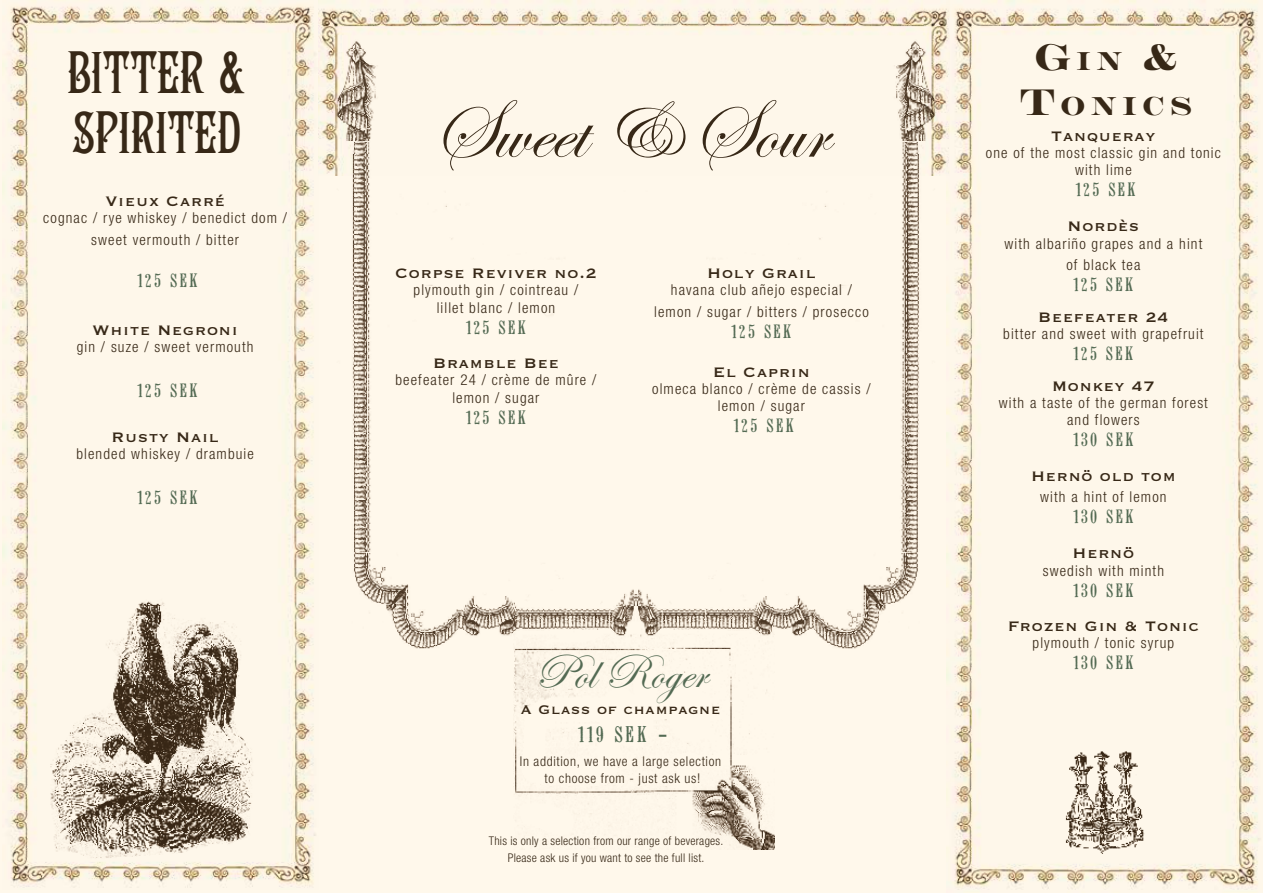
<style>
.page{position:relative;width:1263px;height:893px;background:#fff8eb}
.page>*{position:absolute;margin:0;border:0;box-sizing:border-box;transform-origin:0 0}
.t1{font:85.5px "Edwardian Script ITC";color:#372817}
.t2{font:49.5px/59.4px "ARIDI70";color:#372817}
.t3{font:49.5px "Edwardian Script ITC";color:#536a53}
.t4{font:37.5px "Engravers DT Solid";color:#372817}
.t5{font:26.25px "Engravers DT Solid";letter-spacing:.215em;color:#372817}
.t6{font:22.5px "Archive Old Style Condensed";letter-spacing:.1em;color:#536a53;scale:1.33 1}
.t7{font:19.2px "Archive Old Style Condensed";letter-spacing:.1em;color:#536a53;scale:1.33 1}
.t8{font:18px "Copperplate Gothic Std 31 BC";letter-spacing:.05em;color:#372817}
.t9{font:16.5px "Copperplate Gothic Std 31 BC";letter-spacing:.05em;color:#372817}
.t10{font:300 condensed 15px/17.2px "Helvetica Neue LT Std";letter-spacing:.075em;color:#372817;text-align:center}
.t11{font:300 condensed 13.5px/16.5px "Helvetica Neue LT Std";letter-spacing:.05em;color:#372817;text-align:center}
.t12{font:300 condensed 12px/16.5px "Helvetica Neue LT Std";letter-spacing:.02em;color:#372817;text-align:center}
.s1{font-size:26.25px}
.s2{font-size:37.5px}
</style>
<div class="page">
<img style="left:3px;top:0;width:313px;height:888px">
<img style="left:318px;top:0;width:629px;height:163px">
<img style="left:947px;top:0;width:313px;height:890px">
<img style="left:314px;top:24px;width:632px;height:634px">
<img style="left:513px;top:611px;width:261px;height:239px">
<img style="left:33px;top:579px;width:243px;height:291px">
<img style="left:1055px;top:734px;width:97px;height:121px">
<h2 class="t2" style="left:67px;top:43px;width:180px">BITTER &amp;<br>SPIRITED</h2>
<p class="t8" style="left:105px;top:192px;width:121px">Vieux Carré</p>
<p class="t10" style="left:43px;top:207px;width:245px;line-height:21.6px">cognac / rye whiskey / benedict dom / sweet vermouth / bitter</p>
<p class="t7" style="left:138px;top:273px;width:46px">125 SEK</p>
<p class="t8" style="left:92px;top:321px;width:147px">White Negroni</p>
<p class="t10" style="left:77px;top:338px;width:178px">gin / suze / sweet vermouth</p>
<p class="t7" style="left:138px;top:383px;width:46px">125 SEK</p>
<p class="t8" style="left:111px;top:428px;width:109px">Rusty Nail</p>
<p class="t10" style="left:76px;top:445px;width:179px">blended whiskey / drambuie</p>
<p class="t7" style="left:138px;top:490px;width:46px">125 SEK</p>
<h1 class="t1" style="left:432px;top:83px;width:396px">Sweet &amp; Sour</h1>
<p class="t8" style="left:395px;top:264px;width:203px">Corpse Reviver no.2</p>
<p class="t10" style="left:414px;top:281px;width:166px">plymouth gin / cointreau / lillet blanc / lemon</p>
<p class="t7" style="left:466px;top:320px;width:46px">125 SEK</p>
<p class="t8" style="left:433px;top:354px;width:127px">Bramble Bee</p>
<p class="t10" style="left:395px;top:371px;width:202px">beefeater 24 / crème de mûre / lemon / sugar</p>
<p class="t7" style="left:466px;top:410px;width:46px">125 SEK</p>
<p class="t8" style="left:707px;top:264px;width:110px">Holy Grail</p>
<p class="t10" style="left:654px;top:279px;width:216px;line-height:21.6px">havana club añejo especial / lemon / sugar / bitters / prosecco</p>
<p class="t7" style="left:732px;top:324px;width:46px">125 SEK</p>
<p class="t8" style="left:713px;top:363px;width:98px">El Caprin</p>
<p class="t10" style="left:652px;top:380px;width:220px">olmeca blanco / crème de cassis / lemon / sugar</p>
<p class="t7" style="left:734px;top:419px;width:46px">125 SEK</p>
<h2 class="t3" style="left:535px;top:645px;width:173px">Pol Roger</h2>
<p class="t9" style="left:521px;top:701px;width:201px">A Glass of champagne</p>
<h3 class="t6" style="left:578px;top:726px;width:65px">119 SEK -</h3>
<p class="t11" style="left:520px;top:753px;width:203px">In addition, we have a large selection to choose from - just ask us!</p>
<p class="t12" style="left:489px;top:833px;width:236px">This is only a selection from our range of beverages.<br>Please ask us if you want to see the full list.</p>
<h3 class="t4" style="left:1034px;top:35px;width:144px">G<span class="s1">IN</span> &amp;</h3>
<h3 class="t5" style="left:1020px;top:91px;width:173px"><span class="s2">T</span>ONICS</h3>
<p class="t8" style="left:1051px;top:127px;width:106px">Tanqueray</p>
<p class="t10" style="left:986px;top:144px;width:237px">one of the most classic gin and tonic with lime</p>
<p class="t7" style="left:1076px;top:182px;width:46px">125 SEK</p>
<p class="t8" style="left:1068px;top:218px;width:73px">Nordès</p>
<p class="t10" style="left:1004px;top:232px;width:199px;line-height:21.6px">with albariño grapes and a hint of black tea</p>
<p class="t7" style="left:1073px;top:277px;width:46px">125 SEK</p>
<p class="t8" style="left:1038px;top:308px;width:132px">Beefeater 24</p>
<p class="t10" style="left:1003px;top:325px;width:202px">bitter and sweet with grapefruit</p>
<p class="t7" style="left:1073px;top:346px;width:46px">125 SEK</p>
<p class="t8" style="left:1052px;top:377px;width:104px">Monkey 47</p>
<p class="t10" style="left:999px;top:394px;width:210px">with a taste of the german forest and flowers</p>
<p class="t7" style="left:1073px;top:433px;width:47px">130 SEK</p>
<p class="t8" style="left:1031px;top:467px;width:146px">Hernö old tom</p>
<p class="t10" style="left:1040px;top:488px;width:128px">with a hint of lemon</p>
<p class="t7" style="left:1073px;top:509px;width:47px">130 SEK</p>
<p class="t8" style="left:1072px;top:545px;width:63px">Hernö</p>
<p class="t10" style="left:1043px;top:562px;width:123px">swedish with minth</p>
<p class="t7" style="left:1073px;top:583px;width:47px">130 SEK</p>
<p class="t8" style="left:1008px;top:617px;width:192px">Frozen Gin &amp; Tonic</p>
<p class="t10" style="left:1032px;top:634px;width:143px">plymouth / tonic syrup</p>
<p class="t7" style="left:1073px;top:655px;width:47px">130 SEK</p>
</div>
